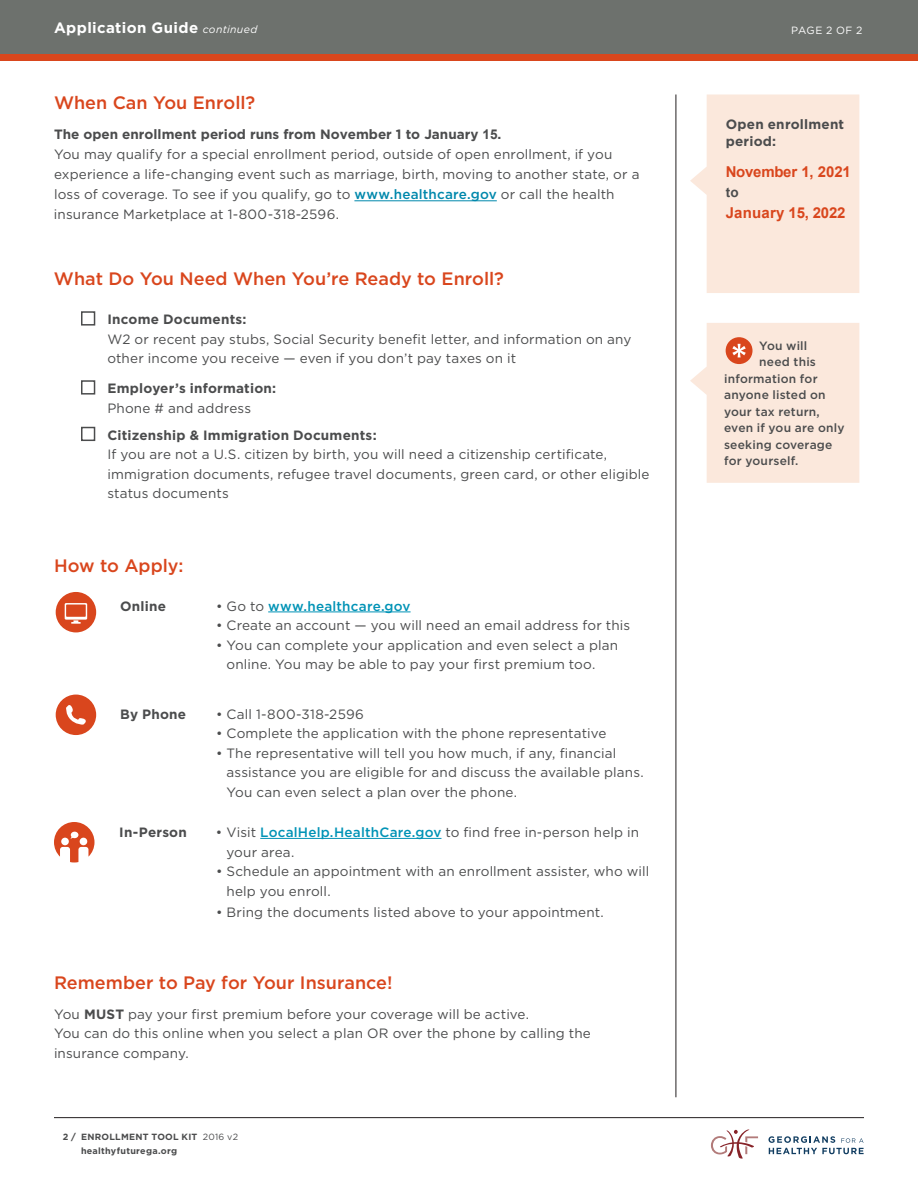
<style>
.page{position:relative;width:918px;height:1188px;background:#fff}
.page>*{position:absolute;margin:0;border:0;box-sizing:border-box;transform-origin:0 0}
.Body_1{font:500 18px "Gotham";color:#d9461d}
.Style_2{font:500 18px "Gotham";color:#d9461d}
.t1{font:700 15px "Gotham";letter-spacing:.025em;color:#fff}
.Body_1_Bold{font:700 15px "Arial";letter-spacing:-.015em;color:#d9461d}
.Body_1_Bold-2{font:700 15px "Arial";letter-spacing:.015em;color:#d9461d}
.Body_1-2{font:13.5px/19.5px "Gotham";letter-spacing:.01em;color:#4b4c4d}
.Style_2-2{font:13.5px/19.5px "Gotham";letter-spacing:.01em;color:#4b4c4d}
.Body_1-3{font:700 13.5px/19.5px "Gotham";letter-spacing:.015em;color:#4b4c4d}
.Style_2-3{font:500 13.5px "Gotham";letter-spacing:.015em;color:#0093b6}
.Body_1_Bold-3{font:700 13.5px/16.5px "Gotham";letter-spacing:.015em;color:#4b4c4d}
.Body_1-4{font:13.5px "Gotham";letter-spacing:.03em;color:#4b4c4d}
.Style_2-4{font:700 13.5px "Gotham";letter-spacing:.015em;color:#4b4c4d}
.Body_1_Bold-4{font:700 13.5px "Arial";color:#4b4c4d}
.Note_3{font:500 12px "Gotham";letter-spacing:.015em;color:#4b4c4d}
.Body_1-5{font:10.5px "Gotham";letter-spacing:.035em;color:#fff}
.Body_1-6{font:700 9px "Gotham";letter-spacing:.03em;color:#4b4c4d}
.s1{font-weight:400;font-style:italic;font-size:10.5px}
.s2{font-weight:700}
.s3{font-family:"Arial";font-weight:700}
.s4{font-weight:500;color:#0088ac}
.s5{font-weight:400}
.s6{font-weight:400;color:#4b4c4d}
.s7{font-weight:500;color:#0093b6}
.s8{font-style:inherit}
</style>
<div class="page">
<svg style="left:768px;top:1136px;width:96px;height:18px"></svg>
<svg style="left:711px;top:1130px;width:47px;height:29px"></svg>
<hr style="left:54px;top:1117px;width:810px;height:1px;background:#231f20">
<hr style="left:676px;top:94px;width:1px;height:1003px;background:#231f20">
<div style="left:0;top:0;width:918px;height:54px;background:#6d716d"></div>
<div style="left:0;top:54px;width:918px;height:6px;background:#d9461d"></div>
<hr style="left:268px;top:612px;width:143px;height:1px;background:#0093b6">
<hr style="left:260px;top:838px;width:181px;height:1px;background:#0093b6">
<div style="left:81px;top:311px;width:14px;height:15px;border:2px solid #4b4c4d"></div>
<div style="left:81px;top:380px;width:14px;height:15px;border:2px solid #4b4c4d"></div>
<div style="left:81px;top:427px;width:14px;height:14px;border:2px solid #4b4c4d"></div>
<svg style="left:690px;top:323px;width:169px;height:160px"></svg>
<svg style="left:56px;top:592px;width:40px;height:40px"></svg>
<svg style="left:56px;top:695px;width:40px;height:40px"></svg>
<svg style="left:54px;top:822px;width:40px;height:40px"></svg>
<svg style="left:690px;top:95px;width:169px;height:198px"></svg>
<hr style="left:354px;top:200px;width:143px;height:1px;background:#0088ac">
<p class="t1" style="left:54px;top:17px;width:205px">Application Guide <span class="s1">continued</span></p>
<p class="Body_1" style="left:54px;top:91px;width:203px">When Can You Enroll?</p>
<p class="Body_1-2" style="left:54px;top:124px;width:587px;line-height:20px"><span class="s2">The open enrollment period runs from November 1 to January</span> <span class="s3">15</span><span class="s2">.<br></span>You may qualify for a special enrollment period, outside of open enrollment, if you experience a life-changing event such as marriage, birth, moving to another state, or a loss of coverage. To see if you qualify, go to <span class="s4">www.healthcare.gov</span> or call the health insurance Marketplace at 1-800-318-2596.</p>
<p class="Body_1" style="left:54px;top:267px;width:451px">What Do You Need When You’re Ready to Enroll?</p>
<p class="Style_2-2" style="left:107px;top:309px;width:525px"><span class="s2">Income Documents:<br></span>W2 or recent pay stubs, Social Security benefit letter, and information on any other income you receive — even if you don’t pay taxes on it</p>
<p class="Body_1-3" style="left:107px;top:378px;width:170px">Employer’s information:<br><span class="s5">Phone # and address</span></p>
<p class="Body_1-2" style="left:107px;top:425px;width:544px"><span class="s2">Citizenship &amp; Immigration Documents:<br></span>If you are not a U.S. citizen by birth, you will need a citizenship certificate, immigration documents, refugee travel documents, green card, or other eligible status documents</p>
<p class="Style_2" style="left:54px;top:553px;width:131px">How to Apply:</p>
<p class="Style_2-4" style="left:120px;top:597px;width:47px">Online</p>
<p class="Style_2-3" style="left:216px;top:597px;width:196px"><span class="s6">• Go to</span> www.healthcare.gov</p>
<p class="Style_2-2" style="left:216px;top:615px;width:416px">• Create an account — you will need an email address for this</p>
<p class="Style_2-2" style="left:227px;top:635px;width:393px;text-indent:-11px">• You can complete your application and even select a plan online. You may be able to pay your first premium too.</p>
<p class="Body_1-3" style="left:120px;top:704px;width:67px">By Phone</p>
<p class="Body_1-4" style="left:216px;top:705px;width:149px">• Call 1-800-318-2596</p>
<p class="Body_1-2" style="left:216px;top:723px;width:392px">• Complete the application with the phone representative</p>
<p class="Body_1-2" style="left:227px;top:743px;width:419px;text-indent:-11px">• The representative will tell you how much, if any, financial assistance you are eligible for and discuss the available plans.<br>You can even select a plan over the phone.</p>
<p class="Body_1-3" style="left:119px;top:822px;width:69px">In-Person</p>
<p class="Body_1-2" style="left:227px;top:822px;width:414px;text-indent:-11px">• Visit <span class="s7">LocalHelp.HealthCare.gov</span> to find free in-person help in your area.</p>
<p class="Body_1-2" style="left:227px;top:861px;width:424px;text-indent:-11px">• Schedule an appointment with an enrollment assister, who will help you enroll.</p>
<p class="Body_1-2" style="left:216px;top:902px;width:389px">• Bring the documents listed above to your appointment.</p>
<p class="Style_2" style="left:54px;top:970px;width:340px">Remember to Pay for Your Insurance!</p>
<p class="Body_1-2" style="left:54px;top:1004px;width:538px">You <span class="s2">MUST</span> pay your first premium before your coverage will be active.<br>You can do this online when you select a plan OR over the phone by calling the insurance company.</p>
<p class="Body_1-6" style="left:63px;top:1130px;width:177px">2 / ENROLLMENT TOOL KIT <span class="s5">2016 v2</span></p>
<p class="Body_1-6" style="left:81px;top:1145px;width:98px">healthyfuturega.org</p>
<p class="Body_1-5" style="left:791px;top:23px;width:73px">PAGE 2 OF 2</p>
<p class="Body_1_Bold-3" style="left:726px;top:116px;width:120px">Open enrollment period:</p>
<p class="Body_1_Bold" style="left:726px;top:162px;width:127px">November 1<span class="s8">,</span> 2021</p>
<p class="Body_1_Bold-4" style="left:726px;top:183px;width:14px">to</p>
<p class="Body_1_Bold-2" style="left:726px;top:203px;width:121px">January 15, 2022</p>
<p class="Note_3" style="left:759px;top:338px;width:50px">You will</p>
<p class="Note_3" style="left:759px;top:354px;width:58px">need this</p>
<p class="Note_3" style="left:724px;top:371px;width:95px">information for</p>
<p class="Note_3" style="left:724px;top:387px;width:103px">anyone listed on</p>
<p class="Note_3" style="left:724px;top:404px;width:97px">your tax return,</p>
<p class="Note_3" style="left:724px;top:420px;width:122px">even if you are only</p>
<p class="Note_3" style="left:724px;top:437px;width:110px">seeking coverage</p>
<p class="Note_3" style="left:724px;top:453px;width:76px">for yourself.</p>
</div>
